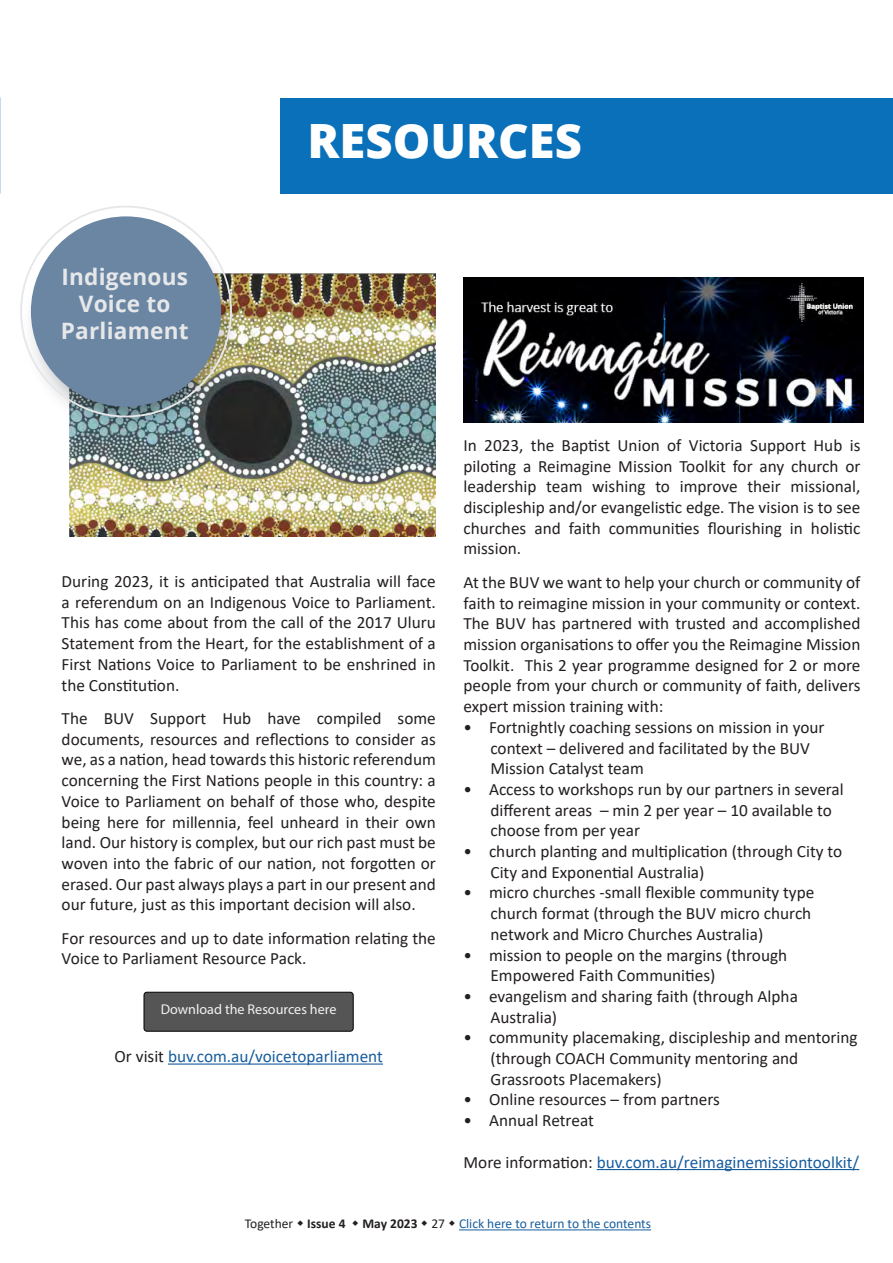
<style>
.page{position:relative;width:893px;height:1263px;background:#fff}
.page>*{position:absolute;margin:0;border:0;box-sizing:border-box;transform-origin:0 0}
.Section_Heading{font:800 47.25px "Open Sans";color:#fff}
.Headline{font:700 22.65px/27.2px "Open Sans";letter-spacing:.01em;color:#e6e7e9;text-align:center}
.Article_paragraph{font:17.25px/20.7px "Calibri";color:#231f20}
.Article_paragraph-2{font:17.25px "Calibri";color:#175d9e}
.t1{font:14.1px "Myriad Pro";color:#f2f2f2}
.t2{font:13.5px "Calibri";color:#175d9e}
.t3{font:13.5px "Calibri";color:#231f20}
.s1{color:#231f20}
.s2{font-weight:700}
.s3{font-weight:700;color:#231f20}
</style>
<div class="page">
<hr style="left:459px;top:1229px;width:192px;height:1px;background:#175d9e">
<div style="left:281px;top:98px;width:612px;height:95px;background:#0970b9"></div>
<img style="left:69px;top:273px;width:367px;height:263px">
<img style="left:19px;top:216px;width:223px;height:223px;border-radius:50%">
<div style="left:31px;top:216px;width:190px;height:191px;background:#6b86a3;border-radius:50%"></div>
<hr style="left:168px;top:1063px;width:215px;height:1px;background:#175d9e">
<div style="left:144px;top:992px;width:209px;height:39px;background:#555;border-radius:3px"></div>
<div style="left:144px;top:992px;width:209px;height:39px;border:1px solid #000;border-radius:3px"></div>
<img style="left:463px;top:278px;width:401px;height:144px">
<hr style="left:597px;top:1169px;width:262px;height:1px;background:#175d9e">
<p class="Headline" style="left:61px;top:262px;width:128px">Indigenous<br>Voice to</p>
<p class="Headline" style="left:61px;top:317px;width:129px">Parliament</p>
<p class="Section_Heading" style="left:308px;top:105px;width:276px">RESOURCES</p>
<p class="Article_paragraph" style="left:62px;top:570px;width:376px;text-align:justify">During 2023, it is anticipated that Australia will face a referendum on an Indigenous Voice to Parliament.<br>This has come about from the call of the 2017 Uluru Statement from the Heart, for the establishment of a First Nations Voice to Parliament to be enshrined in the Constitution.</p>
<p class="Article_paragraph" style="left:62px;top:707px;width:376px;text-align:justify">The BUV Support Hub have compiled some documents, resources and reflections to consider as we, as a nation, head towards this historic referendum concerning the First Nations people in this country: a Voice to Parliament on behalf of those who, despite being here for millennia, feel unheard in their own land. Our history is complex, but our rich past must be woven into the fabric of our nation, not forgotten or erased. Our past always plays a part in our present and our future, just as this important decision will also.</p>
<p class="Article_paragraph" style="left:62px;top:927px;width:376px">For resources and up to date information relating the<br>Voice to Parliament Resource Pack.</p>
<p class="t1" style="left:161px;top:1001px;width:177px">Download the Resources here</p>
<p class="Article_paragraph-2" style="left:115px;top:1044px;width:270px"><span class="s1">Or visit</span> buv.com.au/voicetoparliament</p>
<p class="Article_paragraph" style="left:463px;top:434px;width:398px;text-align:justify">In 2023, the Baptist Union of Victoria Support Hub is piloting a Reimagine Mission Toolkit for any church or leadership team wishing to improve their missional, discipleship and/or evangelistic edge. The vision is to see churches and faith communities flourishing in holistic mission.</p>
<p class="Article_paragraph" style="left:463px;top:571px;width:398px;text-align:justify">At the BUV we want to help your church or community of faith to reimagine mission in your community or context.<br>The BUV has partnered with trusted and accomplished mission organisations to offer you the Reimagine Mission Toolkit. This 2 year programme designed for 2 or more people from your church or community of faith, delivers expert mission training with:</p>
<p class="Article_paragraph" style="left:490px;top:716px;width:336px;text-indent:-27px">• Fortnightly coaching sessions on mission in your context – delivered and facilitated by the BUV<br>Mission Catalyst team</p>
<p class="Article_paragraph" style="left:490px;top:778px;width:355px;text-indent:-27px">• Access to workshops run by our partners in several different areas – min 2 per year – 10 available to choose from per year</p>
<p class="Article_paragraph" style="left:490px;top:840px;width:353px;text-indent:-27px">• church planting and multiplication (through City to<br>City and Exponential Australia)</p>
<p class="Article_paragraph" style="left:490px;top:882px;width:325px;text-indent:-27px">• micro churches -small flexible community type church format (through the BUV micro church network and Micro Churches Australia)</p>
<p class="Article_paragraph" style="left:490px;top:944px;width:298px;text-indent:-27px">• mission to people on the margins (through<br>Empowered Faith Communities)</p>
<p class="Article_paragraph" style="left:490px;top:985px;width:309px;text-indent:-27px">• evangelism and sharing faith (through Alpha<br>Australia)</p>
<p class="Article_paragraph" style="left:490px;top:1027px;width:369px;text-indent:-27px">• community placemaking, discipleship and mentoring (through COACH Community mentoring and<br>Grassroots Placemakers)</p>
<p class="Article_paragraph" style="left:463px;top:1089px;width:258px">• Online resources – from partners</p>
<p class="Article_paragraph" style="left:463px;top:1110px;width:132px">• Annual Retreat</p>
<p class="Article_paragraph-2" style="left:463px;top:1150px;width:397px"><span class="s1">More information:</span> buv.com.au/reimaginemissiontoolkit/</p>
<p class="t3" style="left:245px;top:1214px;width:102px">Together <span class="s2">Issue 4</span></p>
<p class="t2" style="left:362px;top:1214px;width:290px"><span class="s3">May 2023</span> <span class="s1">27</span> Click here to return to the contents</p>
</div>
